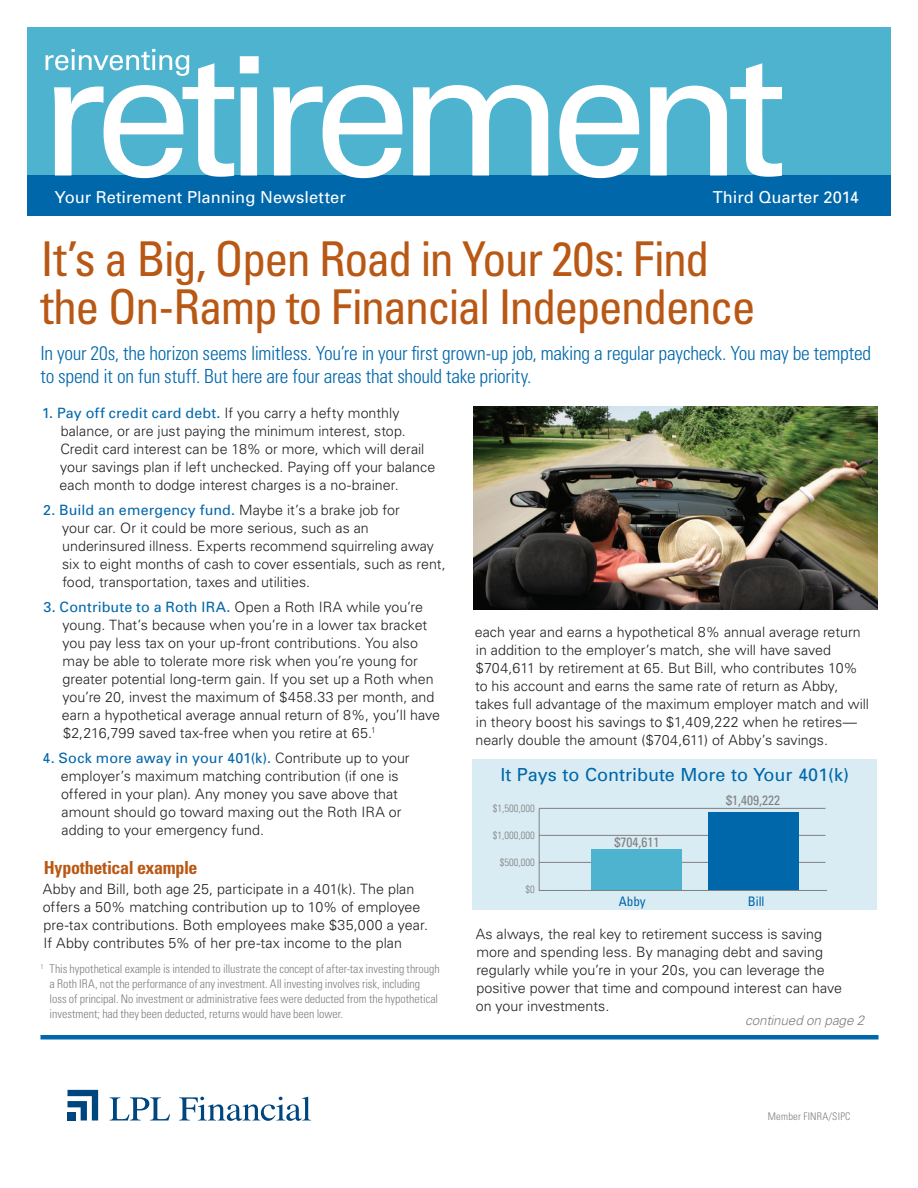
<style>
.page{position:relative;width:918px;height:1188px;background:#fff}
.page>*{position:absolute;margin:0;border:0;box-sizing:border-box;transform-origin:0 0}
.Headline{font:condensed 48px/48px "Univers LT Std";letter-spacing:-.035em;color:#b95814}
.Headline-2{font:300 condensed 19.5px/22.5px "Univers LT Std";letter-spacing:-.01em;color:#0067aa}
.bullets_sans_serif{font:18px "Univers";color:#0067aa}
.Subhead{font:700 condensed 18px "Univers LT Std";letter-spacing:-.02em;color:#b95814}
.t1{font:16.5px "Univers";color:#fff}
.Body_Copy{font:300 14.25px/18px "Univers LT Std";color:#231f20}
.bullets_sans_serif-2{font:condensed 13.5px "Univers";color:#808083}
.Disclaimer{font:italic 300 13.5px "Univers LT Std";letter-spacing:-.005em;color:#808083}
.bullets_sans_serif-3{font:condensed 13.2px "Univers";color:#0067aa}
.Disclaimer-2{font:300 condensed 12px/15px "Univers LT Std";color:#808083}
.bullets_sans_serif-4{font:300 condensed 10.5px "Univers";letter-spacing:.01em;color:#808083}
.s1{font-family:"Univers";font-weight:400;color:#0067aa}
</style>
<div class="page">
<div style="left:472px;top:760px;width:405px;height:150px;background:#d9ecf3"></div>
<div style="left:40px;top:1035px;width:839px;height:5px;background:#0067aa"></div>
<img style="left:473px;top:407px;width:405px;height:202px">
<div style="left:27px;top:27px;width:864px;height:184px;background:#4db3cf"></div>
<div style="left:27px;top:176px;width:864px;height:40px;background:#0067aa"></div>
<svg style="left:54px;top:56px;width:728px;height:122px"></svg>
<svg style="left:45px;top:49px;width:144px;height:27px"></svg>
<svg style="left:539px;top:808px;width:288px;height:83px"></svg>
<svg style="left:110px;top:1097px;width:60px;height:23px"></svg>
<svg style="left:179px;top:1097px;width:132px;height:24px"></svg>
<svg style="left:68px;top:1090px;width:30px;height:31px"></svg>
<div style="left:68px;top:1112px;width:8px;height:9px;background:#00467e"></div>
<p class="t1" style="left:55px;top:187px;width:293px">Your Retirement Planning Newsletter</p>
<p class="t1" style="left:713px;top:187px;width:148px">Third Quarter 2014</p>
<p class="Headline" style="left:40px;top:235px;width:717px">It’s a Big, Open Road in Your 20s: Find the On-Ramp to Financial Independence</p>
<p class="Headline-2" style="left:40px;top:342px;width:832px">In your 20s, the horizon seems limitless. You’re in your first grown-up job, making a regular paycheck. You may be tempted to spend it on fun stuff. But here are four areas that should take priority.</p>
<p class="Body_Copy" style="left:59px;top:404px;width:377px;text-indent:-18px"><span class="s1">1. Pay off credit card debt.</span> If you carry a hefty monthly balance, or are just paying the minimum interest, stop.<br>Credit card interest can be 18% or more, which will derail your savings plan if left unchecked. Paying off your balance each month to dodge interest charges is a no-brainer.</p>
<p class="Body_Copy" style="left:62px;top:501px;width:385px;text-indent:-19px"><span class="s1">2. Build an emergency fund.</span> Maybe it’s a brake job for<br>your car. Or it could be more serious, such as an underinsured illness. Experts recommend squirreling away six to eight months of cash to cover essentials, such as rent, food, transportation, taxes and utilities.</p>
<p class="Body_Copy" style="left:62px;top:598px;width:380px;text-indent:-18px"><span class="s1">3. Contribute to a Roth IRA.</span> Open a Roth IRA while you’re young. That’s because when you’re in a lower tax bracket you pay less tax on your up-front contributions. You also may be able to tolerate more risk when you’re young for greater potential long-term gain. If you set up a Roth when you’re 20, invest the maximum of $458.33 per month, and earn a hypothetical average annual return of 8%, you’ll have $2,216,799 saved tax-free when you retire at 65.<sup>1</sup></p>
<p class="Body_Copy" style="left:61px;top:749px;width:350px;text-indent:-18px"><span class="s1">4. Sock more away in your 401(k).</span> Contribute up to your employer’s maximum matching contribution (if one is offered in your plan). Any money you save above that amount should go toward maxing out the Roth IRA or adding to your emergency fund.</p>
<p class="Subhead" style="left:44px;top:857px;width:155px">Hypothetical example</p>
<p class="Body_Copy" style="left:43px;top:880px;width:387px">Abby and Bill, both age 25, participate in a 401(k). The plan offers a 50% matching contribution up to 10% of employee pre-tax contributions. Both employees make $35,000 a year.<br>If Abby contributes 5% of her pre-tax income to the plan</p>
<p class="Disclaimer-2" style="left:50px;top:961px;width:392px;text-indent:-9px"><sup>1</sup> This hypothetical example is intended to illustrate the concept of after-tax investing through a Roth IRA, not the performance of any investment. All investing involves risk, including loss of principal. No investment or administrative fees were deducted from the hypothetical investment; had they been deducted, returns would have been lower.</p>
<p class="Body_Copy" style="left:475px;top:623px;width:396px">each year and earns a hypothetical 8% annual average return in addition to the employer’s match, she will have saved $704,611 by retirement at 65. But Bill, who contributes 10% to his account and earns the same rate of return as Abby, takes full advantage of the maximum employer match and will in theory boost his savings to $1,409,222 when he retires— nearly double the amount ($704,611) of Abby’s savings.</p>
<p class="bullets_sans_serif" style="left:500px;top:763px;width:350px">It Pays to Contribute More to Your 401(k)</p>
<p class="bullets_sans_serif-4" style="left:493px;top:802px;width:43px">$1,500,000</p>
<p class="bullets_sans_serif-4" style="left:493px;top:829px;width:43px">$1,000,000</p>
<p class="bullets_sans_serif-4" style="left:500px;top:856px;width:36px">$500,000</p>
<p class="bullets_sans_serif-4" style="left:526px;top:883px;width:11px">$0</p>
<p class="bullets_sans_serif-3" style="left:619px;top:893px;width:28px">Abby</p>
<p class="bullets_sans_serif-3" style="left:748px;top:893px;width:18px">Bill</p>
<p class="bullets_sans_serif-2" style="left:726px;top:791px;width:55px">$1,409,222</p>
<p class="bullets_sans_serif-2" style="left:615px;top:834px;width:46px">$704,611</p>
<p class="Body_Copy" style="left:476px;top:925px;width:368px">As always, the real key to retirement success is saving more and spending less. By managing debt and saving regularly while you’re in your 20s, you can leverage the positive power that time and compound interest can have on your investments.</p>
<p class="Disclaimer" style="left:745px;top:1012px;width:121px">continued on page 2</p>
<p class="bullets_sans_serif-4" style="left:768px;top:1110px;width:84px">Member FINRA/SIPC</p>
</div>
